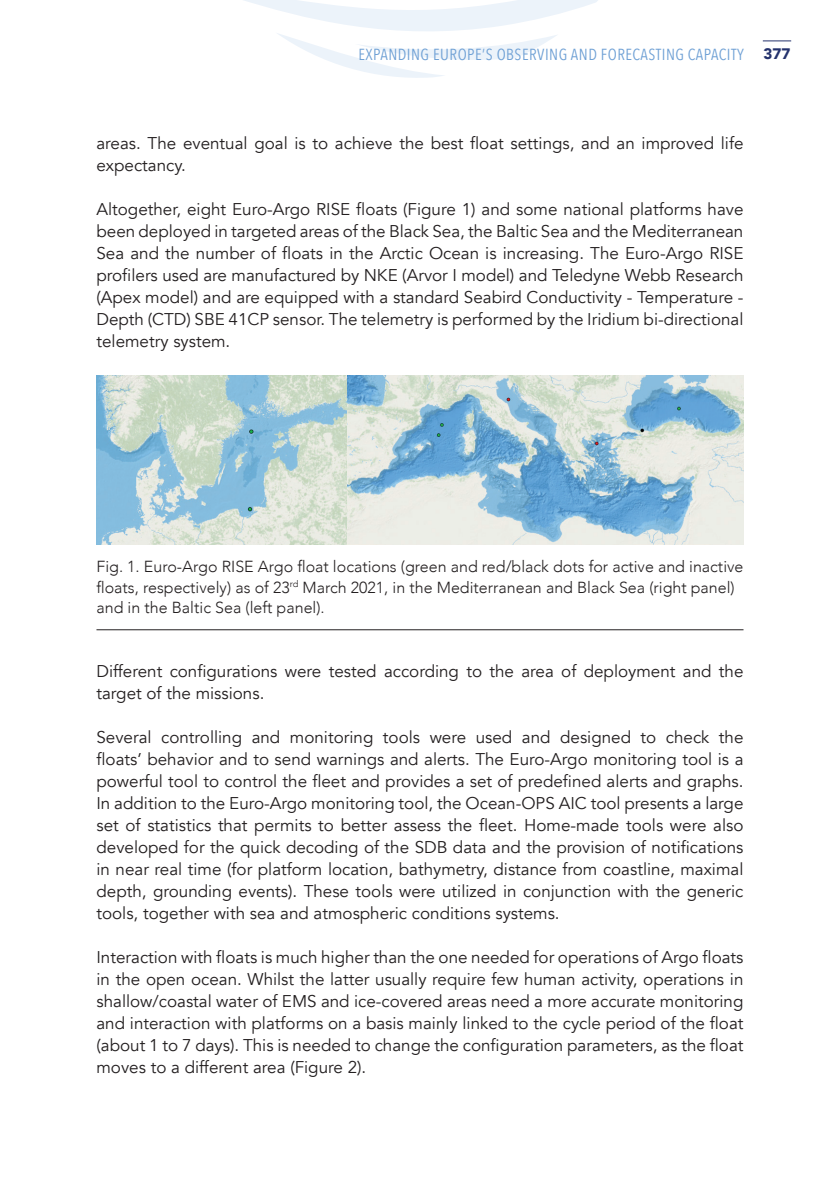
<style>
.page{position:relative;width:840px;height:1191px;background:#fff}
.page>*{position:absolute;margin:0;border:0;box-sizing:border-box;transform-origin:0 0}
.t1{font:17px/22px "Avenir";color:#231f20;text-align:justify}
.t2{font:300 16px/20px "Avenir";color:#231f20}
.t3{font:16px "Avenir Next Condensed";letter-spacing:.03em;color:#70a1d5}
.s1{font-family:"Avenir";font-weight:900;font-size:15.2px;color:#24326d}
</style>
<div class="page">
<svg style="left:762px;top:41px;width:28px;height:1px"></svg>
<svg style="left:244px;top:0;width:354px;height:78px"></svg>
<hr style="left:96px;top:629px;width:647px;height:1px;background:#231f20">
<img style="left:96px;top:375px;width:647px;height:169px">
<p class="t3" style="left:358px;top:41px;width:433px">EXPANDING EUROPE’S OBSERVING AND FORECASTING CAPACITY <span class="s1">377</span></p>
<p class="t1" style="left:96px;top:132px;width:648px">areas. The eventual goal is to achieve the best float settings, and an improved life expectancy.</p>
<p class="t1" style="left:96px;top:198px;width:648px">Altogether, eight Euro-Argo RISE floats (Figure 1) and some national platforms have been deployed in targeted areas of the Black Sea, the Baltic Sea and the Mediterranean Sea and the number of floats in the Arctic Ocean is increasing. The Euro-Argo RISE profilers used are manufactured by NKE (Arvor I model) and Teledyne Webb Research (Apex model) and are equipped with a standard Seabird Conductivity - Temperature - Depth (CTD) SBE 41CP sensor. The telemetry is performed by the Iridium bi-directional telemetry system.</p>
<p class="t2" style="left:96px;top:557px;width:648px">Fig. 1. Euro-Argo RISE Argo float locations (green and red/black dots for active and inactive floats, respectively) as of 23<sup>rd</sup> March 2021, in the Mediterranean and Black Sea (right panel) and in the Baltic Sea (left panel).</p>
<p class="t1" style="left:96px;top:660px;width:648px">Different configurations were tested according to the area of deployment and the target of the missions.</p>
<p class="t1" style="left:96px;top:726px;width:648px">Several controlling and monitoring tools were used and designed to check the floats’ behavior and to send warnings and alerts. The Euro-Argo monitoring tool is a powerful tool to control the fleet and provides a set of predefined alerts and graphs.<br>In addition to the Euro-Argo monitoring tool, the Ocean-OPS AIC tool presents a large set of statistics that permits to better assess the fleet. Home-made tools were also developed for the quick decoding of the SDB data and the provision of notifications in near real time (for platform location, bathymetry, distance from coastline, maximal depth, grounding events). These tools were utilized in conjunction with the generic tools, together with sea and atmospheric conditions systems.</p>
<p class="t1" style="left:96px;top:946px;width:648px">Interaction with floats is much higher than the one needed for operations of Argo floats in the open ocean. Whilst the latter usually require few human activity, operations in shallow/coastal water of EMS and ice-covered areas need a more accurate monitoring and interaction with platforms on a basis mainly linked to the cycle period of the float (about 1 to 7 days). This is needed to change the configuration parameters, as the float moves to a different area (Figure 2).</p>
</div>
